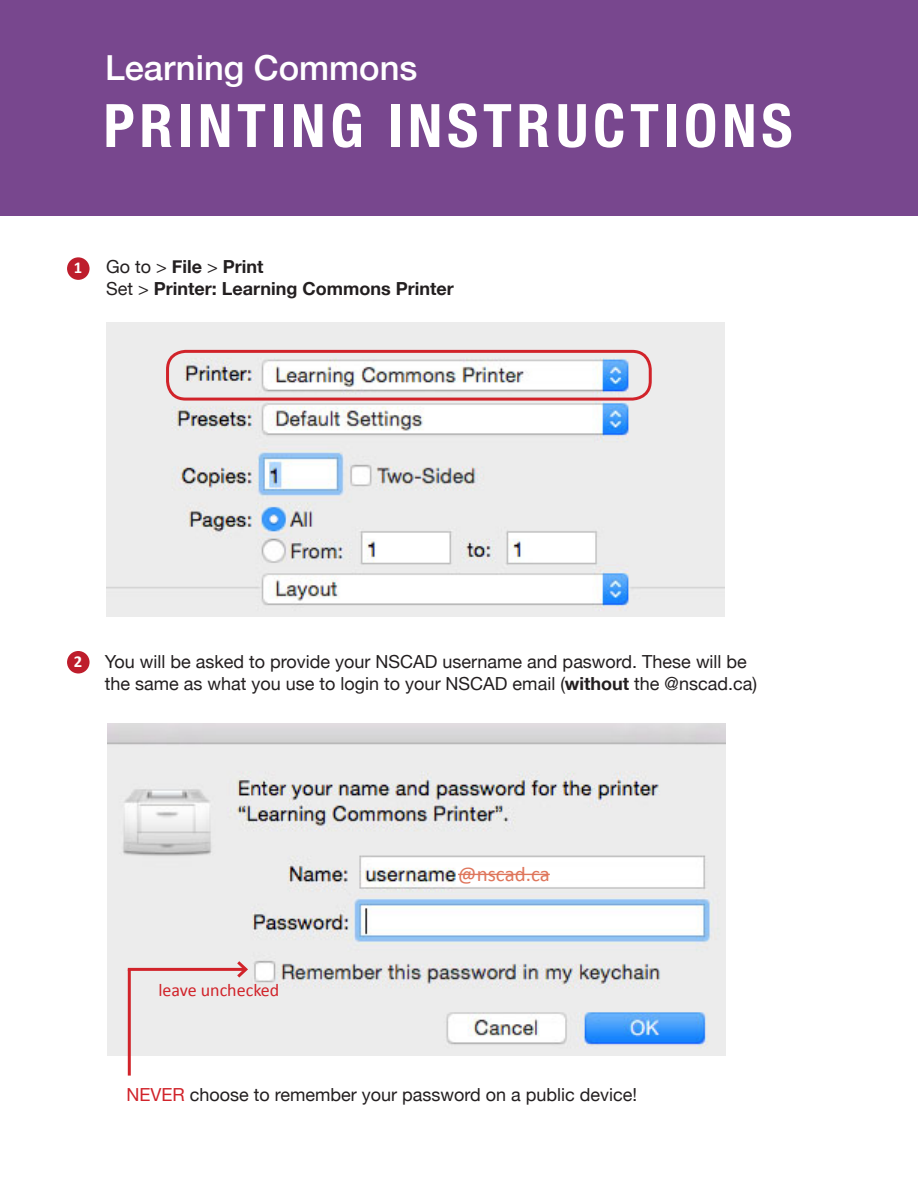
<style>
.page{position:relative;width:918px;height:1188px;background:#fff}
.page>*{position:absolute;margin:0;border:0;box-sizing:border-box;transform-origin:0 0}
.t1{font:700 condensed 60px "Helvetica Neue";letter-spacing:.08em;color:#fff}
.t2{font:500 34.5px "Helvetica Neue";color:#fff}
.t3{font:21px "Calibri";color:#df765c}
.t4{font:18px/21.6px "Helvetica Neue";color:#231f20}
.t5{font:700 18px "Helvetica Neue";color:#231f20}
.t6{font:18px "Calibri";color:#d1232a}
.t7{font:700 16.65px "Calibri";color:#fff}
.s1{font-weight:400}
.s2{font-weight:700}
.s3{color:#d1232a}
</style>
<div class="page">
<img style="left:108px;top:724px;width:618px;height:331px">
<div style="left:0;top:0;width:918px;height:216px;background:#78478e"></div>
<div style="left:67px;top:257px;width:23px;height:23px;background:#be1d2c;border-radius:50%"></div>
<div style="left:67px;top:651px;width:23px;height:23px;background:#be1d2c;border-radius:50%"></div>
<hr style="left:128px;top:969px;width:3px;height:107px;background:#d1232a">
<hr style="left:128px;top:968px;width:118px;height:3px;background:#d1232a">
<svg style="left:234px;top:958px;width:16px;height:23px"></svg>
<hr style="left:458px;top:874px;width:92px;height:1px;background:#df765c">
<img style="left:106px;top:323px;width:618px;height:294px">
<div style="left:166px;top:350px;width:486px;height:51px;border:3px solid #d1232a;border-radius:18px"></div>
<p class="t2" style="left:105px;top:40px;width:314px">Learning Commons</p>
<p class="t1" style="left:104px;top:76px;width:691px">PRINTING INSTRUCTIONS</p>
<p class="t7" style="left:74px;top:257px;width:10px">1</p>
<p class="t5" style="left:106px;top:253px;width:159px"><span class="s1">Go to &gt;</span> File <span class="s1">&gt;</span> Print</p>
<p class="t5" style="left:106px;top:274px;width:349px"><span class="s1">Set &gt;</span> Printer: Learning Commons Printer</p>
<p class="t7" style="left:74px;top:651px;width:10px">2</p>
<p class="t4" style="left:105px;top:652px;width:654px">You will be asked to provide your NSCAD username and pasword. These will be the same as what you use to login to your NSCAD email (<span class="s2">without</span> the @nscad.ca)</p>
<p class="t6" style="left:158px;top:979px;width:122px">leave unchecked</p>
<p class="t3" style="left:458px;top:861px;width:93px">@nscad.ca</p>
<p class="t4" style="left:126px;top:1085px;width:512px"><span class="s3">NEVER</span> choose to remember your password on a public device!</p>
</div>
